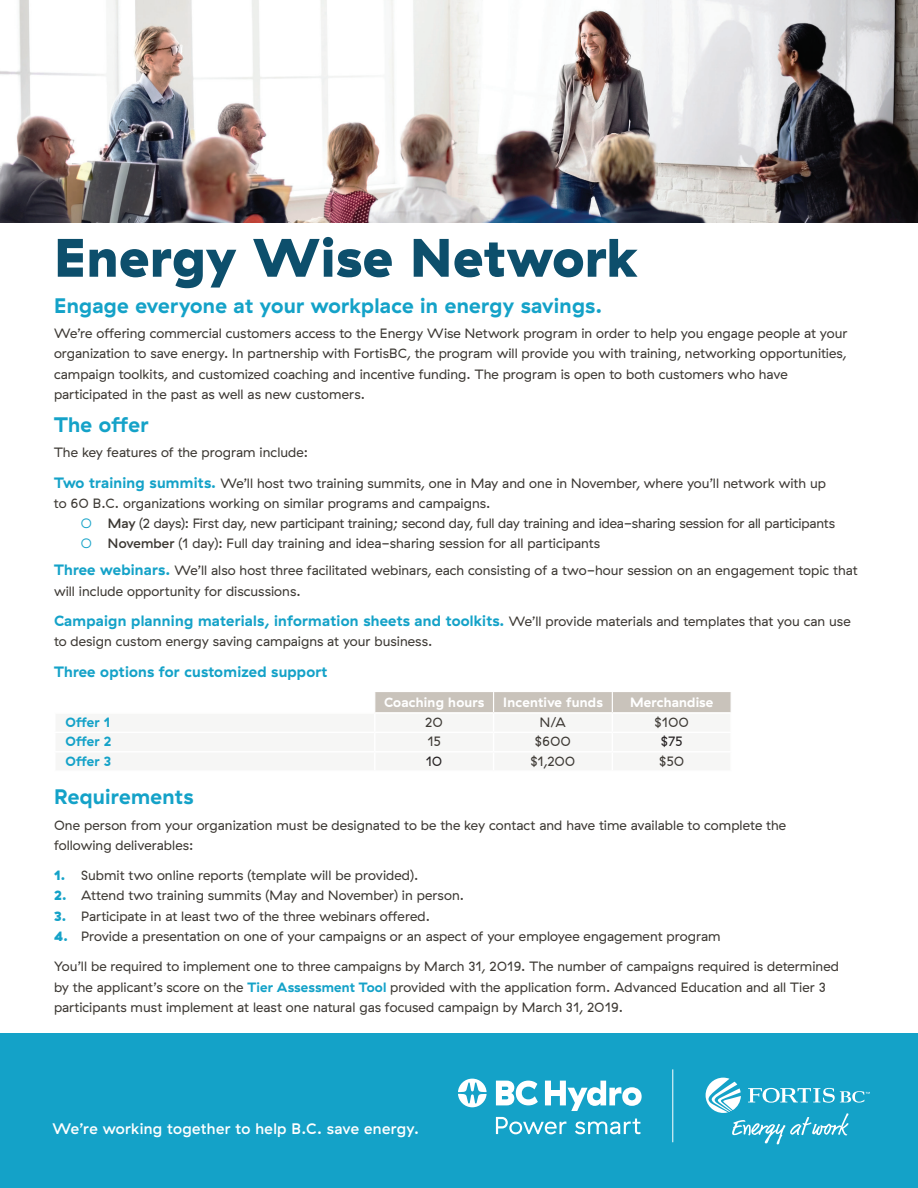
<style>
.page{position:relative;width:918px;height:1188px;background:#fff}
.page>*{position:absolute;margin:0;border:0;box-sizing:border-box;transform-origin:0 0}
.t1{font:900 54px "GT Haptik";letter-spacing:.01em;color:#0d4f6c}
.t2{font:700 21px "GT Haptik";letter-spacing:.01em;color:#14a2c8}
.t3{font:500 15.3px "GT Haptik";letter-spacing:.02em;color:#fff}
.t4{font:700 15px "GT Haptik";letter-spacing:.015em;color:#14a2c8}
.t5{font:13.5px/20.2px "GT Haptik";color:#3d3934}
.t6{font:700 13.5px "GT Haptik";letter-spacing:.015em;color:#fff}
.t7{font:700 13.5px "GT Haptik";letter-spacing:.015em;color:#14a2c8}
.t8{font:13.5px "GT Haptik";color:#231f20}
.s1{font-weight:700;font-size:15px;color:#14a2c8}
.s2{color:#14a2c8}
.s3{font-weight:500}
.s4{font-weight:400;font-size:13.5px;color:#3d3934}
.s5{font-weight:900;color:#14a2c8}
.s6{font-weight:700;color:#14a2c8}
</style>
<div class="page">
<img style="left:0;top:0;width:918px;height:222px">
<div style="left:0;top:1034px;width:918px;height:154px;background:#14a2c8"></div>
<svg style="left:458px;top:1079px;width:29px;height:28px"></svg>
<svg style="left:496px;top:1081px;width:42px;height:24px"></svg>
<svg style="left:545px;top:1081px;width:97px;height:30px"></svg>
<svg style="left:496px;top:1117px;width:70px;height:17px"></svg>
<svg style="left:575px;top:1119px;width:65px;height:15px"></svg>
<svg style="left:706px;top:1078px;width:164px;height:66px"></svg>
<hr style="left:672px;top:1069px;width:1px;height:73px;background:#fff">
<div style="left:375px;top:692px;width:356px;height:21px;background:#c9c3bb"></div>
<h1 class="t1" style="left:54px;top:223px;width:585px">Energy Wise Network</h1>
<h2 class="t2" style="left:54px;top:293px;width:550px">Engage everyone at your workplace in energy savings.</h2>
<p class="t5" style="left:54px;top:323px;width:795px">We’re offering commercial customers access to the Energy Wise Network program in order to help you engage people at your organization to save energy. In partnership with FortisBC, the program will provide you with training, networking opportunities, campaign toolkits, and customized coaching and incentive funding. The program is open to both customers who have participated in the past as well as new customers.</p>
<h2 class="t2" style="left:54px;top:412px;width:96px">The offer</h2>
<p class="t5" style="left:54px;top:443px;width:255px">The key features of the program include:</p>
<p class="t5" style="left:54px;top:473px;width:773px"><span class="s1">Two training summits.</span> We’ll host two training summits, one in May and one in November, where you’ll network with up to 60 B.C. organizations working on similar programs and campaigns.</p>
<p class="t5" style="left:81px;top:514px;width:756px"><span class="s2">○</span> <span class="s3">May</span> (2 days): First day, new participant training; second day, full day training and idea-sharing session for all participants</p>
<p class="t5" style="left:54px;top:530px;width:805px;line-height:27px;text-indent:27px"><span class="s2">○</span> <span class="s3">November</span> (1 day): Full day training and idea-sharing session for all participants<br><span class="s1">Three webinars.</span> We’ll also host three facilitated webinars, each consisting of a two-hour session on an engagement topic that</p>
<p class="t5" style="left:54px;top:581px;width:248px">will include opportunity for discussions.</p>
<p class="t4" style="left:54px;top:611px;width:798px">Campaign planning materials, information sheets and toolkits. <span class="s4">We’ll provide materials and templates that you can use</span></p>
<p class="t5" style="left:54px;top:632px;width:380px">to design custom energy saving campaigns at your business.</p>
<p class="t4" style="left:54px;top:662px;width:275px">Three options for customized support</p>
<p class="t6" style="left:384px;top:694px;width:102px">Coaching hours</p>
<p class="t6" style="left:503px;top:694px;width:101px">Incentive funds</p>
<p class="t6" style="left:630px;top:694px;width:85px">Merchandise</p>
<p class="t7" style="left:66px;top:714px;width:46px">Offer 1</p>
<p class="t5" style="left:425px;top:712px;width:19px">20</p>
<p class="t5" style="left:540px;top:712px;width:28px">N/A</p>
<p class="t5" style="left:654px;top:712px;width:36px">$100</p>
<p class="t7" style="left:66px;top:733px;width:48px">Offer 2</p>
<p class="t5" style="left:427px;top:732px;width:15px">15</p>
<p class="t5" style="left:535px;top:732px;width:38px">$600</p>
<p class="t8" style="left:661px;top:734px;width:23px">$75</p>
<p class="t7" style="left:66px;top:753px;width:47px">Offer 3</p>
<p class="t8" style="left:426px;top:753px;width:18px">10</p>
<p class="t5" style="left:531px;top:751px;width:46px">$1,200</p>
<p class="t5" style="left:659px;top:751px;width:27px">$50</p>
<h2 class="t2" style="left:54px;top:784px;width:141px">Requirements</h2>
<p class="t5" style="left:54px;top:815px;width:734px">One person from your organization must be designated to be the key contact and have time available to complete the following deliverables:</p>
<p class="t5" style="left:54px;top:866px;width:366px"><span class="s5">1.</span> Submit two online reports (template will be provided).</p>
<p class="t5" style="left:54px;top:886px;width:412px"><span class="s5">2.</span> Attend two training summits (May and November) in person.</p>
<p class="t5" style="left:54px;top:906px;width:378px"><span class="s5">3.</span> Participate in at least two of the three webinars offered.</p>
<p class="t5" style="left:54px;top:926px;width:668px"><span class="s5">4.</span> Provide a presentation on one of your campaigns or an aspect of your employee engagement program</p>
<p class="t5" style="left:54px;top:957px;width:787px">You’ll be required to implement one to three campaigns by March 31, 2019. The number of campaigns required is determined by the applicant’s score on the <span class="s6">Tier Assessment Tool</span> provided with the application form. Advanced Education and all Tier 3 participants must implement at least one natural gas focused campaign by March 31, 2019.</p>
<p class="t3" style="left:53px;top:1120px;width:368px">We’re working together to help B.C. save energy.</p>
</div>
